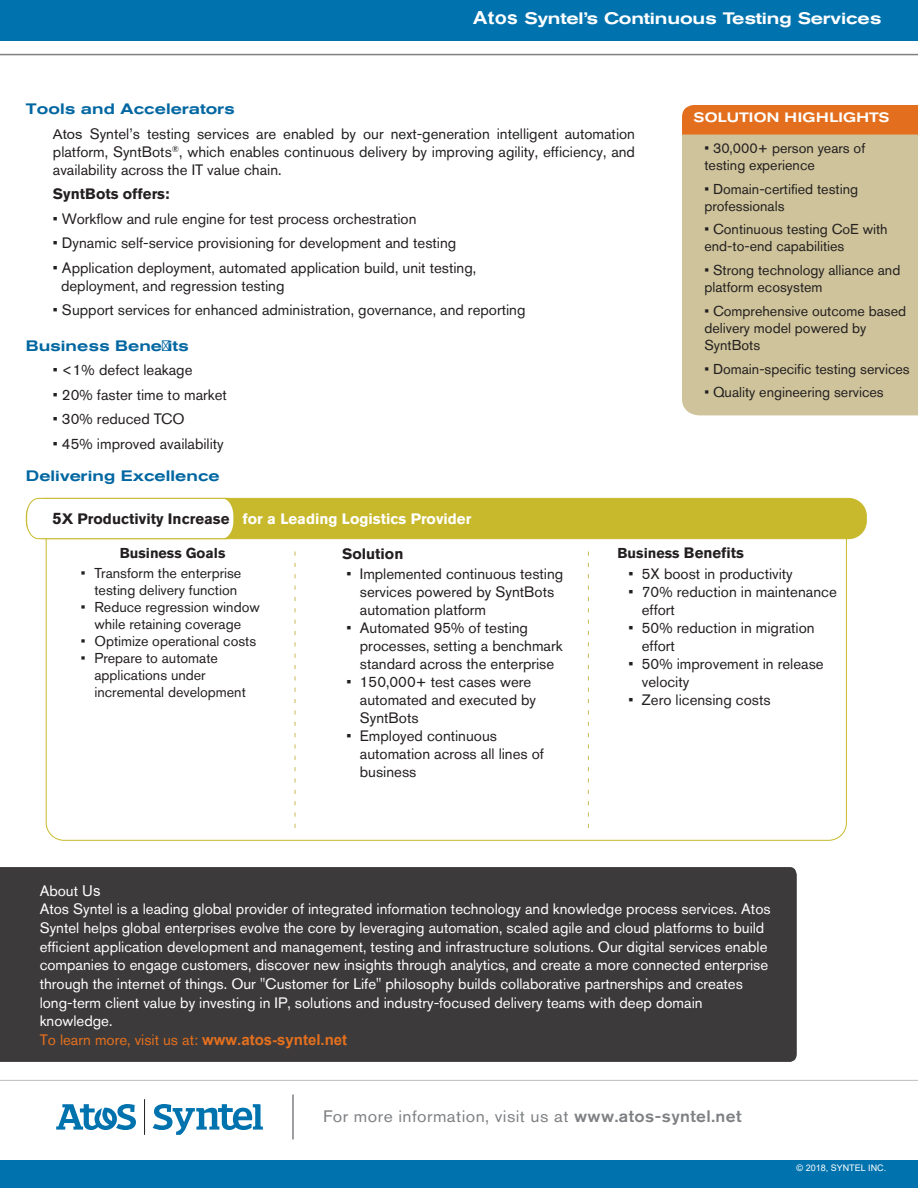
<style>
.page{position:relative;width:918px;height:1188px;background:#fff}
.page>*{position:absolute;margin:0;border:0;box-sizing:border-box;transform-origin:0 0}
.t1{font:16.5px "Akzidenz Grotesk BQ";letter-spacing:.025em;color:#7e8083;scale:1.06 1}
.Page_2_Heading{font:500 expanded 16.5px "Akzidenz Grotesk BQ";letter-spacing:-.01em;color:#fff}
.BODY_TEXT{font:15px/18px "Akzidenz Grotesk BQ";color:#231f20}
.BODY_TEXT-2{font:15px/18.6px "Akzidenz Grotesk BQ";color:#fff}
.BODY_HEADING_1{font:500 expanded 15px "Akzidenz Grotesk BQ";color:#0066a1}
.BODY_TEXT-3{font:700 15px "Akzidenz Grotesk BQ";color:#fff}
.BODY_TEXT-4{font:700 15px "Akzidenz Grotesk BQ";color:#231f20}
.BODY_TEXT-5{font:14.25px/17.1px "Akzidenz Grotesk BQ";color:#231f20}
.BODY_TEXT-6{font:700 14.25px "Akzidenz Grotesk BQ";color:#231f20}
.SIDEBAR_SUBHEAD{font:500 expanded 13.5px "Akzidenz Grotesk BQ";letter-spacing:.02em;color:#fff}
.s1{font-family:"Arial";font-weight:700;font-stretch:normal;font-size:18px}
.s2{font-family:"Arial";font-size:13.5px}
.s3{font-size:16.5px;color:#231f20}
.s4{color:#231f20}
.s5{font-size:15px}
.s6{font-family:"Arial"}
.s7{color:#e4701e}
.s8{font-family:"Arial";font-weight:700;color:#e4701e}
.s9{font-weight:500}
</style>
<div class="page">
<div style="left:0;top:0;width:918px;height:40px;background:#0073ae"></div>
<div style="left:0;top:1160px;width:918px;height:28px;background:#0073ae"></div>
<svg style="left:56px;top:1104px;width:80px;height:26px"></svg>
<svg style="left:153px;top:1104px;width:110px;height:31px"></svg>
<hr style="left:292px;top:1095px;width:2px;height:45px;background:#7e8083">
<hr style="left:144px;top:1099px;width:1px;height:36px;background:#231f20">
<hr style="left:0;top:54px;width:918px;height:1px;background:#7e8083">
<hr style="left:0;top:1080px;width:918px;height:1px;background:#bcbdc0">
<div style="left:0;top:867px;width:797px;height:195px;background:#3c3a3b"></div>
<div style="left:682px;top:135px;width:236px;height:280px;background:#cec39a"></div>
<div style="left:682px;top:105px;width:236px;height:30px;background:#e36f1e"></div>
<div style="left:26px;top:498px;width:840px;height:41px;background:#c8b92c;border-radius:18px"></div>
<div style="left:26px;top:498px;width:841px;height:41px;border:1px solid #c8b92c;border-radius:18px"></div>
<svg style="left:26px;top:498px;width:212px;height:41px"></svg>
<svg style="left:588px;top:552px;width:1px;height:276px"></svg>
<svg style="left:295px;top:552px;width:1px;height:276px"></svg>
<p class="Page_2_Heading" style="left:473px;top:9px;width:410px"><span class="s1">Atos</span> Syntel’s Continuous Testing Services</p>
<p class="BODY_HEADING_1" style="left:26px;top:101px;width:210px">Tools and Accelerators</p>
<p class="BODY_TEXT" style="left:53px;top:125px;width:584px;text-align:justify"><span class="s2">Atos</span> Syntel’s testing services are enabled by our next-generation intelligent automation platform, SyntBots<sup>®</sup>, which enables continuous delivery by improving agility, efficiency, and availability across the IT value chain.</p>
<p class="BODY_TEXT-4" style="left:53px;top:186px;width:118px">SyntBots offers:</p>
<p class="BODY_TEXT" style="left:53px;top:210px;width:365px">• Workflow and rule engine for test process orchestration</p>
<p class="BODY_TEXT" style="left:53px;top:234px;width:405px">• Dynamic self-service provisioning for development and testing</p>
<p class="BODY_TEXT" style="left:61px;top:259px;width:417px;text-indent:-8px">• Application deployment, automated application build, unit testing, deployment, and regression testing</p>
<p class="BODY_TEXT" style="left:53px;top:301px;width:474px">• Support services for enhanced administration, governance, and reporting</p>
<p class="BODY_HEADING_1" style="left:26px;top:337px;width:164px">Business Benefits</p>
<p class="BODY_TEXT" style="left:53px;top:361px;width:141px">• &lt;1% defect leakage</p>
<p class="BODY_TEXT" style="left:53px;top:386px;width:176px">• 20% faster time to market</p>
<p class="BODY_TEXT" style="left:53px;top:410px;width:133px">• 30% reduced TCO</p>
<p class="BODY_TEXT" style="left:53px;top:435px;width:172px">• 45% improved availability</p>
<p class="BODY_HEADING_1" style="left:26px;top:467px;width:195px">Delivering Excellence</p>
<p class="SIDEBAR_SUBHEAD" style="left:693px;top:110px;width:198px">SOLUTION HIGHLIGHTS</p>
<p class="BODY_TEXT-5" style="left:704px;top:139px;width:162px">• 30,000+ person years of testing experience</p>
<p class="BODY_TEXT-5" style="left:704px;top:180px;width:155px">• Domain-certified testing professionals</p>
<p class="BODY_TEXT-5" style="left:704px;top:221px;width:185px">• Continuous testing CoE with end-to-end capabilities</p>
<p class="BODY_TEXT-5" style="left:704px;top:261px;width:197px">• Strong technology alliance and platform ecosystem</p>
<p class="BODY_TEXT-5" style="left:704px;top:302px;width:203px">• Comprehensive outcome based delivery model powered by<br>SyntBots</p>
<p class="BODY_TEXT-5" style="left:704px;top:360px;width:207px">• Domain-specific testing services</p>
<p class="BODY_TEXT-5" style="left:704px;top:384px;width:181px">• Quality engineering services</p>
<p class="BODY_TEXT-3" style="left:52px;top:510px;width:420px"><span class="s3">5</span><span class="s4">X Productivity Increase</span> for a Leading Logistics Provider</p>
<p class="BODY_TEXT-6" style="left:120px;top:545px;width:107px">Business Goals</p>
<p class="BODY_TEXT-4" style="left:342px;top:545px;width:63px">Solution</p>
<p class="BODY_TEXT" style="left:360px;top:565px;width:205px;text-indent:-14px">• Implemented continuous testing services powered by SyntBots automation platform</p>
<p class="BODY_TEXT" style="left:360px;top:619px;width:204px;text-indent:-14px">• Automated 95% of testing processes, setting a benchmark standard across the enterprise</p>
<p class="BODY_TEXT" style="left:360px;top:673px;width:178px;text-indent:-14px">• 150,000+ test cases were automated and executed by<br>SyntBots</p>
<p class="BODY_TEXT" style="left:360px;top:727px;width:186px;text-indent:-14px">• Employed continuous automation across all lines of business</p>
<p class="BODY_TEXT-5" style="left:81px;top:564px;width:162px;text-align:right">• Transform the enterprise testing delivery function</p>
<p class="BODY_TEXT-5" style="left:81px;top:598px;width:180px;text-align:center">• Reduce regression window while retaining coverage</p>
<p class="BODY_TEXT-5" style="left:81px;top:633px;width:177px">• Optimize operational costs</p>
<p class="BODY_TEXT-5" style="left:94px;top:650px;width:153px;text-indent:-14px">• Prepare to automate applications under incremental development</p>
<p class="BODY_TEXT-6" style="left:618px;top:545px;width:128px">Business <span class="s5">Benefits</span></p>
<p class="BODY_TEXT" style="left:628px;top:565px;width:166px">• 5X boost in productivity</p>
<p class="BODY_TEXT" style="left:642px;top:583px;width:197px;text-indent:-14px">• 70% reduction in maintenance effort</p>
<p class="BODY_TEXT" style="left:642px;top:619px;width:174px;text-indent:-14px">• 50% reduction in migration effort</p>
<p class="BODY_TEXT" style="left:642px;top:655px;width:183px;text-indent:-14px">• 50% improvement in release velocity</p>
<p class="BODY_TEXT" style="left:628px;top:691px;width:144px">• Zero licensing costs</p>
<p class="BODY_TEXT-2" style="left:40px;top:881px;width:732px">About <span class="s6">Us<br></span>Atos Syntel is a leading global provider of integrated information technology and knowledge process services. Atos Syntel helps global enterprises evolve the core by leveraging automation, scaled agile and cloud platforms to build efficient application development and management, testing and infrastructure solutions. Our digital services enable companies to engage customers, discover new insights through analytics, and create a more connected enterprise through the internet of things. Our "Customer for Life" philosophy builds collaborative partnerships and creates long-term client value by investing in IP, solutions and industry-focused delivery teams with deep domain knowledge.<br><span class="s7">To learn more, visit us at:</span> <span class="s8">www.atos-syntel.net</span></p>
<p class="t1" style="left:323px;top:1107px;width:396px">For more information, visit us at <span class="s9">www.atos-syntel.net</span></p>
</div>
